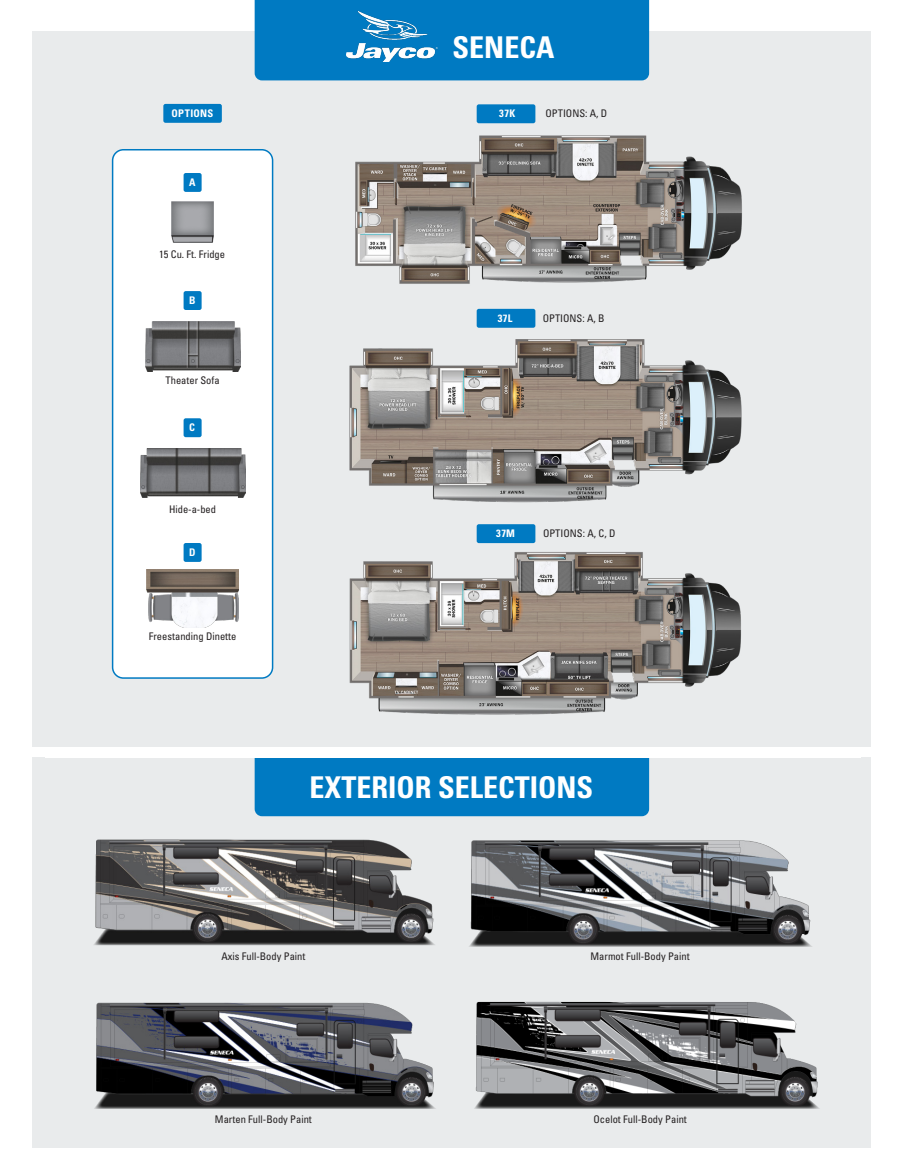
<style>
.page{position:relative;width:905px;height:1175px;background:#fff}
.page>*{position:absolute;margin:0;border:0;box-sizing:border-box;transform-origin:0 0}
.t1{font:700 condensed 30px "Univers LT Std";color:#fff}
.t2{font:condensed 10.5px "Univers LT Std";color:#231f20}
.t3{font:700 condensed 10.5px "Univers LT Std";letter-spacing:.03em;color:#fff}
</style>
<div class="page">
<div style="left:32px;top:757px;width:839px;height:390px;background:#e9ebec"></div>
<div style="left:255px;top:687px;width:394px;height:129px;background:#007ac2;border-radius:7px"></div>
<div style="left:45px;top:740px;width:815px;height:17px;background:#fff"></div>
<div style="left:32px;top:31px;width:839px;height:715px;background:#e9ebec"></div>
<div style="left:255px;top:0;width:394px;height:80px;background:#007ac2"></div>
<img style="left:347px;top:12px;width:90px;height:50px">
<img style="left:354px;top:113px;width:388px;height:203px">
<img style="left:349px;top:316px;width:394px;height:208px">
<img style="left:349px;top:529px;width:392px;height:207px">
<div style="left:476px;top:104px;width:59px;height:19px;background:#007ac2;border-radius:2px"></div>
<div style="left:476px;top:309px;width:59px;height:19px;background:#007ac2;border-radius:2px"></div>
<div style="left:476px;top:524px;width:59px;height:19px;background:#007ac2;border-radius:2px"></div>
<div style="left:113px;top:150px;width:159px;height:528px;background:#fff;border-radius:11px"></div>
<div style="left:112px;top:149px;width:161px;height:530px;border:2px solid #007ac2;border-radius:11px"></div>
<div style="left:163px;top:104px;width:59px;height:19px;background:#007ac2;border-radius:2px"></div>
<div style="left:183px;top:173px;width:19px;height:19px;background:#007ac2;border-radius:2px"></div>
<div style="left:183px;top:291px;width:19px;height:19px;background:#007ac2;border-radius:2px"></div>
<img style="left:172px;top:201px;width:41px;height:41px">
<img style="left:145px;top:321px;width:95px;height:51px">
<div style="left:183px;top:418px;width:19px;height:19px;background:#007ac2;border-radius:2px"></div>
<div style="left:183px;top:543px;width:19px;height:19px;background:#007ac2;border-radius:2px"></div>
<img style="left:140px;top:448px;width:105px;height:49px">
<img style="left:147px;top:569px;width:91px;height:59px">
<img style="left:93px;top:835px;width:345px;height:119px">
<img style="left:471px;top:995px;width:352px;height:122px">
<img style="left:468px;top:834px;width:347px;height:122px">
<img style="left:92px;top:997px;width:347px;height:119px">
<p class="t3" style="left:171px;top:107px;width:43px">OPTIONS</p>
<p class="t3" style="left:189px;top:175px;width:8px">A</p>
<p class="t2" style="left:159px;top:248px;width:67px">15 Cu. Ft. Fridge</p>
<p class="t3" style="left:189px;top:293px;width:8px">B</p>
<p class="t2" style="left:165px;top:374px;width:56px">Theater Sofa</p>
<p class="t3" style="left:189px;top:421px;width:7px">C</p>
<p class="t2" style="left:169px;top:502px;width:49px">Hide-a-bed</p>
<p class="t3" style="left:189px;top:545px;width:8px">D</p>
<p class="t2" style="left:149px;top:629px;width:89px">Freestanding Dinette</p>
<p class="t1" style="left:452px;top:29px;width:103px">SENECA</p>
<p class="t3" style="left:499px;top:107px;width:17px">37K</p>
<p class="t2" style="left:545px;top:107px;width:63px">OPTIONS: A, D</p>
<p class="t3" style="left:497px;top:311px;width:16px">37L</p>
<p class="t2" style="left:542px;top:311px;width:63px">OPTIONS: A, B</p>
<p class="t3" style="left:496px;top:527px;width:20px">37M</p>
<p class="t2" style="left:543px;top:526px;width:74px">OPTIONS: A, C, D</p>
<p class="t1" style="left:309px;top:768px;width:285px">EXTERIOR SELECTIONS</p>
<p class="t2" style="left:221px;top:950px;width:85px">Axis Full-Body Paint</p>
<p class="t2" style="left:215px;top:1113px;width:98px">Marten Full-Body Paint</p>
<p class="t2" style="left:590px;top:950px;width:101px">Marmot Full-Body Paint</p>
<p class="t2" style="left:593px;top:1113px;width:95px">Ocelot Full-Body Paint</p>
</div>
